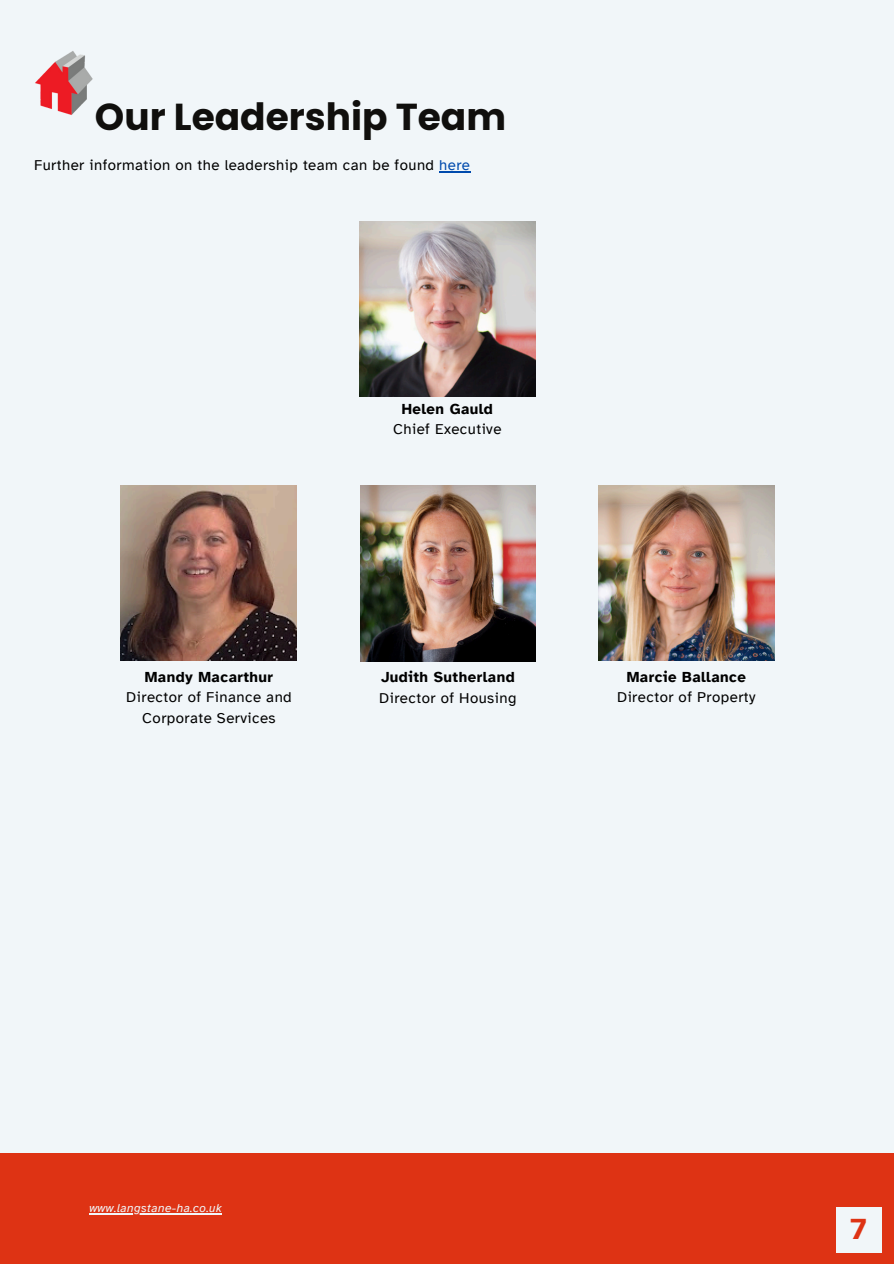
<style>
.page{position:relative;width:894px;height:1264px;background:#fff}
.page>*{position:absolute;margin:0;border:0;box-sizing:border-box;transform-origin:0 0}
.t1{font:700 37.5px "Poppins";color:#100f0d}
.t2{font:700 30px "Atkinson Hyperlegible";color:#de3314}
.t3{font:15px/20.2px "Atkinson Hyperlegible";letter-spacing:.03em;color:#000;text-align:center}
.t4{font:700 15px "Atkinson Hyperlegible";letter-spacing:.03em;color:#000}
.t5{font:italic 12px "Atkinson Hyperlegible";letter-spacing:.03em;color:#f1f6f9}
.s1{color:#004aad}
</style>
<div class="page">
<div style="left:0;top:0;width:893px;height:1263px;background:#f1f6f9"></div>
<div style="left:0;top:1153px;width:893px;height:110px;background:#de3314"></div>
<div style="left:835px;top:1206px;width:45px;height:45px;background:#f1f6f9"></div>
<img style="left:35px;top:51px;width:58px;height:64px">
<hr style="left:89px;top:1213px;width:133px;height:1px;background:#f1f6f9">
<img style="left:359px;top:221px;width:176px;height:176px">
<img style="left:598px;top:485px;width:176px;height:176px">
<img style="left:121px;top:485px;width:175px;height:176px">
<img style="left:360px;top:485px;width:176px;height:176px">
<hr style="left:439px;top:171px;width:31px;height:1px;background:#004aad">
<p class="t1" style="left:95px;top:90px;width:412px">Our Leadership Team</p>
<p class="t3" style="left:34px;top:155px;width:437px">Further information on the leadership team can be found <span class="s1">here</span></p>
<p class="t4" style="left:401px;top:399px;width:93px">Helen Gauld</p>
<h2 class="t3" style="left:393px;top:419px;width:110px">Chief Executive</h2>
<h2 class="t4" style="left:145px;top:668px;width:130px">Mandy Macarthur</h2>
<p class="t3" style="left:126px;top:687px;width:167px">Director of Finance and<br>Corporate Services</p>
<p class="t4" style="left:381px;top:668px;width:135px">Judith Sutherland</p>
<h2 class="t3" style="left:379px;top:687px;width:139px">Director of Housing</h2>
<p class="t4" style="left:626px;top:668px;width:121px">Marcie Ballance</p>
<p class="t3" style="left:617px;top:687px;width:140px">Director of Property</p>
<h1 class="t5" style="left:89px;top:1200px;width:134px">www.langstane-ha.co.uk</h1>
<p class="t2" style="left:850px;top:1210px;width:18px">7</p>
</div>
